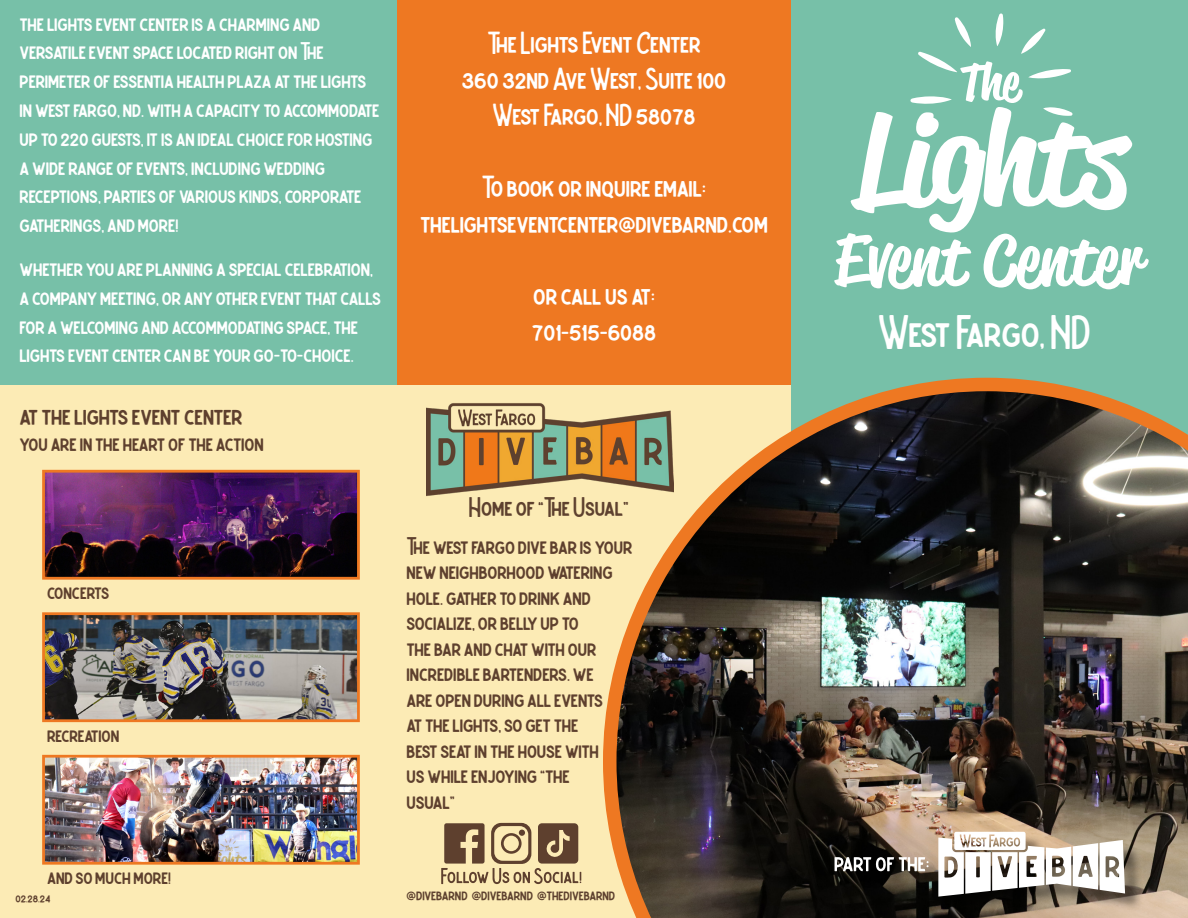
<style>
.page{position:relative;width:1188px;height:918px;background:#77c0a8}
.page>*{position:absolute;margin:0;border:0;box-sizing:border-box;transform-origin:0 0}
.t1{font:45.6px "Caltons Typeface Clean";letter-spacing:-.015em;color:#fff}
.t2{font:30px/36px "Caltons Typeface Clean";letter-spacing:-.01em;color:#fff;text-align:center}
.t3{font:28.5px "Caltons Typeface Clean";letter-spacing:-.01em;color:#5e402e}
.t4{font:26.7px "Caltons Typeface Clean";color:#5e412f}
.t5{font:24px/28.8px "Caltons Typeface Clean";letter-spacing:-.01em;color:#fff}
.t6{font:24px/25.5px "Caltons Typeface Clean";letter-spacing:-.01em;color:#5e402e}
.t7{font:22.2px "Caltons Typeface Clean";color:#5e402e}
.t8{font:16.65px "Caltons Typeface Clean";letter-spacing:-.01em;color:#5e412f}
.t9{font:13.5px "Caltons Typeface Clean";color:#5e402e}
</style>
<div class="page">
<div style="left:398px;top:0;width:393px;height:386px;background:#ee7822"></div>
<svg style="left:834px;top:13px;width:315px;height:276px"></svg>
<div style="left:0;top:386px;width:790px;height:532px;background:#fcebb5"></div>
<img style="left:603px;top:378px;width:585px;height:540px">
<img style="left:46px;top:474px;width:310px;height:102px">
<div style="left:42px;top:470px;width:318px;height:110px;border:3px solid #ee7822"></div>
<img style="left:46px;top:616px;width:310px;height:102px">
<div style="left:42px;top:612px;width:318px;height:110px;border:3px solid #ee7822"></div>
<img style="left:46px;top:759px;width:310px;height:102px">
<div style="left:42px;top:755px;width:318px;height:110px;border:3px solid #ee7822"></div>
<img style="left:426px;top:397px;width:247px;height:105px">
<svg style="left:441px;top:823px;width:140px;height:61px"></svg>
<div style="left:837px;top:834px;width:306px;height:81px;background:#000;opacity:.45"></div>
<svg style="left:938px;top:832px;width:187px;height:65px;background:#c9c2bb"></svg>
<svg style="left:835px;top:857px;width:94px;height:14px"></svg>
<p class="t5" style="left:20px;top:8px;width:362px">the lights event center is a charming and versatile event space located right on The perimeter of essentia health plaza at the lights in west fargo, nd. with a capacity to accommodate up to 220 guests, it is an ideal choice for hosting a wide range of events, including wedding receptions, parties of various kinds, corporate gatherings, and more!</p>
<p class="t5" style="left:20px;top:253px;width:363px">whether you are planning a special celebration, a company meeting, or any other event that calls for a welcoming and accommodating space, the lights event center can be your go-to-choice.</p>
<p class="t3" style="left:20px;top:400px;width:224px">at the lights event center</p>
<p class="t6" style="left:20px;top:430px;width:246px">you are in the heart of the action</p>
<p class="t7" style="left:47px;top:580px;width:64px">concerts</p>
<p class="t7" style="left:47px;top:723px;width:74px">recreation</p>
<p class="t2" style="left:462px;top:25px;width:266px">The Lights Event Center<br>360 32nd Ave West, Suite 100<br>West Fargo, ND 58078</p>
<p class="t2" style="left:420px;top:169px;width:349px">To book or inquire email: thelightseventcenter@divebarnd.com</p>
<p class="t2" style="left:532px;top:277px;width:126px;text-align:left">or call us at:<br>701-515-6088</p>
<p class="t4" style="left:469px;top:493px;width:161px">Home of “The Usual”</p>
<p class="t6" style="left:406px;top:533px;width:227px">The west fargo dive bar is your new neighborhood watering hole. gather to drink and socialize, or belly up to<br>the bar and chat with our incredible bartenders. we<br>are open during all events<br>at the lights, so get the<br>best seat in the house with<br>us while enjoying “the<br>usual”</p>
<p class="t7" style="left:47px;top:865px;width:125px">and so much more!</p>
<p class="t9" style="left:15px;top:891px;width:37px">02.28.24</p>
<p class="t8" style="left:406px;top:886px;width:210px">@divebarnd @divebarnd @thedivebarnd</p>
<h1 class="t1" style="left:878px;top:308px;width:214px">West Fargo, ND</h1>
</div>
